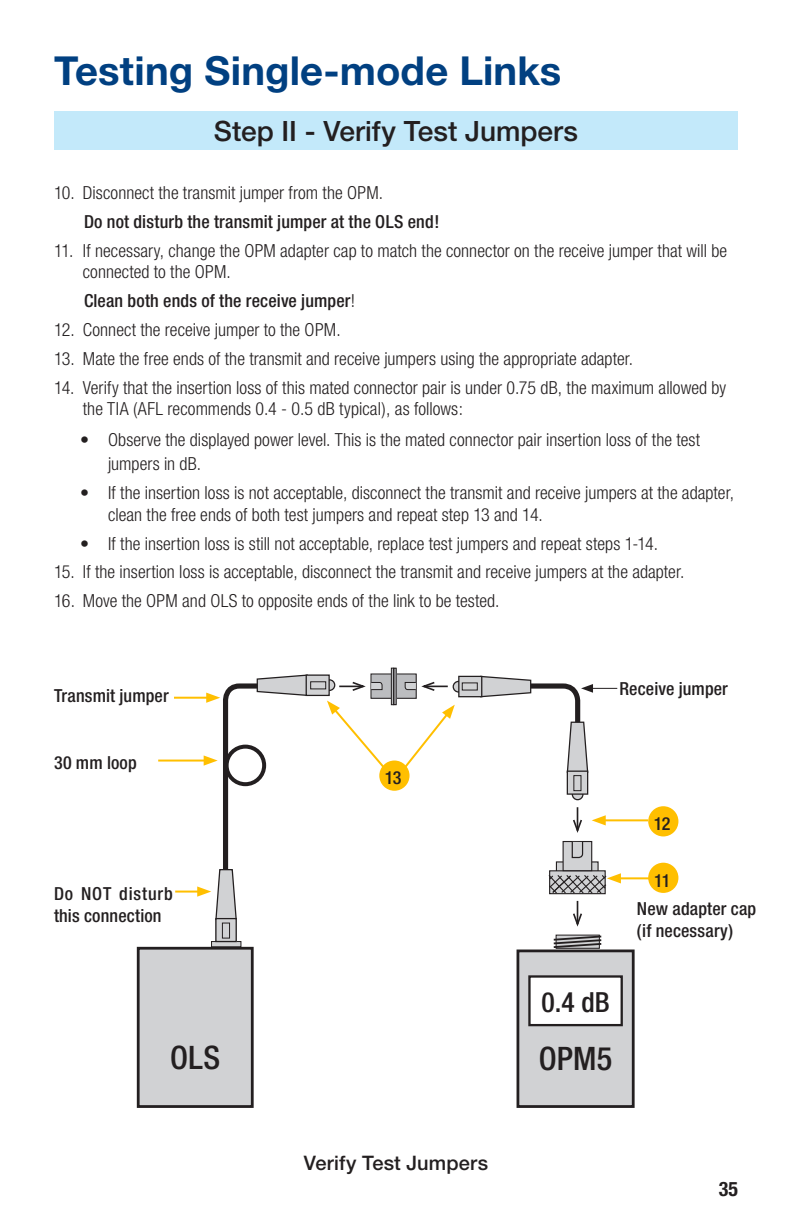
<style>
.page{position:relative;width:792px;height:1224px;background:#fff}
.page>*{position:absolute;margin:0;border:0;box-sizing:border-box;transform-origin:0 0}
._1_TITLE_noTOC{font:700 40px "Helvetica Neue";color:#014081}
.t1{font:500 condensed 32.4px "Helvetica Neue";letter-spacing:.005em;color:#231f20}
.t2{font:500 28px "Helvetica Neue";color:#231f20}
.t3{font:500 condensed 27.8px "Helvetica Neue";color:#231f20}
.Figure{font:500 20px "Helvetica Neue";letter-spacing:.01em;color:#231f20}
.t4{font:700 condensed 20px "Helvetica Neue";color:#231f20}
.t5{font:300 condensed 18px/21.6px "Helvetica Neue";letter-spacing:.005em;color:#231f20}
.Bullets_NoB{font:500 condensed 18px/22px "Helvetica Neue";letter-spacing:.01em;color:#231f20}
.Callouts_CTR{font:500 condensed 18px "Helvetica Neue";color:#231f20}
.s1{font-weight:300}
</style>
<div class="page">
<div style="left:54px;top:111px;width:684px;height:39px;background:#c3e9fa"></div>
<div style="left:518px;top:951px;width:115px;height:156px;background:#d1d2d4"></div>
<div style="left:517px;top:950px;width:118px;height:158px;border:3px solid #231f20"></div>
<svg style="left:572px;top:789px;width:11px;height:11px"></svg>
<div style="left:572px;top:789px;width:12px;height:11px;border:1px solid #231f20;border-radius:50%"></div>
<div style="left:567px;top:771px;width:21px;height:23px;background:#d1d2d4"></div>
<div style="left:567px;top:771px;width:21px;height:24px;border:1px solid #231f20"></div>
<svg style="left:553px;top:935px;width:49px;height:14px"></svg>
<svg style="left:558px;top:863px;width:39px;height:7px"></svg>
<div style="left:556px;top:861px;width:43px;height:12px;border:1px solid #231f20"></div>
<div style="left:550px;top:871px;width:55px;height:23px;background:#d1d2d4"></div>
<div style="left:549px;top:870px;width:57px;height:24px;border:1px solid #231f20"></div>
<div style="left:563px;top:842px;width:29px;height:29px;background:#d1d2d4"></div>
<div style="left:563px;top:841px;width:29px;height:30px;border:1px solid #231f20"></div>
<svg style="left:571px;top:841px;width:13px;height:18px"></svg>
<div style="left:453px;top:681px;width:11px;height:11px;background:#d1d2d4;border-radius:50%"></div>
<div style="left:453px;top:681px;width:11px;height:12px;border:1px solid #231f20;border-radius:50%"></div>
<div style="left:459px;top:676px;width:23px;height:21px;background:#d1d2d4"></div>
<div style="left:458px;top:676px;width:24px;height:21px;border:1px solid #231f20"></div>
<div style="left:529px;top:976px;width:93px;height:49px;background:#fff"></div>
<div style="left:528px;top:975px;width:95px;height:51px;border:2px solid #231f20"></div>
<svg style="left:371px;top:674px;width:45px;height:24px"></svg>
<div style="left:371px;top:674px;width:45px;height:25px;border:1px solid #231f20"></div>
<div style="left:391px;top:668px;width:3px;height:37px;border:1px solid #231f20"></div>
<svg style="left:573px;top:807px;width:9px;height:26px"></svg>
<svg style="left:573px;top:901px;width:9px;height:26px"></svg>
<div style="left:212px;top:942px;width:29px;height:5px;background:#d1d2d4"></div>
<div style="left:211px;top:941px;width:30px;height:6px;border:1px solid #231f20"></div>
<div style="left:216px;top:919px;width:20px;height:23px;background:#d1d2d4"></div>
<div style="left:215px;top:918px;width:22px;height:24px;border:1px solid #231f20"></div>
<div style="left:138px;top:948px;width:114px;height:159px;background:#d1d2d4"></div>
<div style="left:137px;top:947px;width:117px;height:161px;border:3px solid #231f20"></div>
<svg style="left:404px;top:680px;width:44px;height:12px"></svg>
<svg style="left:400px;top:705px;width:55px;height:65px"></svg>
<hr style="left:603px;top:819px;width:45px;height:2px;background:#ffbf00">
<svg style="left:592px;top:815px;width:14px;height:10px"></svg>
<hr style="left:175px;top:891px;width:25px;height:2px;background:#ffbf00">
<hr style="left:174px;top:697px;width:35px;height:2px;background:#ffbf00">
<hr style="left:158px;top:760px;width:49px;height:2px;background:#ffbf00">
<svg style="left:197px;top:674px;width:192px;height:265px"></svg>
<svg style="left:461px;top:675px;width:156px;height:117px"></svg>
<hr style="left:618px;top:877px;width:35px;height:2px;background:#ffbf00">
<svg style="left:548px;top:873px;width:73px;height:22px"></svg>
<div style="left:379px;top:761px;width:31px;height:30px;background:#ffbf00;border-radius:50%"></div>
<div style="left:648px;top:806px;width:30px;height:30px;background:#ffbf00;border-radius:50%"></div>
<div style="left:648px;top:863px;width:30px;height:30px;background:#ffbf00;border-radius:50%"></div>
<p class="_1_TITLE_noTOC" style="left:54px;top:46px;width:509px">Testing Single-mode Links</p>
<p class="t2" style="left:214px;top:115px;width:366px">Step II - Verify Test Jumpers</p>
<p class="t5" style="left:54px;top:182px;width:331px">10. Disconnect the transmit jumper from the OPM.</p>
<p class="Bullets_NoB" style="left:84px;top:210px;width:357px">Do not disturb the transmit jumper at the OLS end!</p>
<p class="t5" style="left:83px;top:240px;width:646px;text-indent:-29px">11. If necessary, change the OPM adapter cap to match the connector on the receive jumper that will be connected to the OPM.</p>
<p class="Bullets_NoB" style="left:84px;top:290px;width:273px">Clean both ends of the receive jumper<span class="s1">!</span></p>
<p class="t5" style="left:54px;top:319px;width:288px">12. Connect the receive jumper to the OPM.</p>
<p class="t5" style="left:54px;top:348px;width:581px">13. Mate the free ends of the transmit and receive jumpers using the appropriate adapter.</p>
<p class="t5" style="left:83px;top:376px;width:645px;text-indent:-29px">14. Verify that the insertion loss of this mated connector pair is under 0.75 dB, the maximum allowed by the TIA (AFL recommends 0.4 - 0.5 dB typical), as follows:</p>
<p class="t5" style="left:108px;top:428px;width:594px;line-height:24px;text-indent:-28px">• Observe the displayed power level. This is the mated connector pair insertion loss of the test jumpers in dB.</p>
<p class="t5" style="left:108px;top:482px;width:628px;text-indent:-28px">• If the insertion loss is not acceptable, disconnect the transmit and receive jumpers at the adapter, clean the free ends of both test jumpers and repeat step 13 and 14.</p>
<p class="t5" style="left:80px;top:532px;width:580px">• If the insertion loss is still not acceptable, replace test jumpers and repeat steps 1-14.</p>
<p class="t5" style="left:54px;top:561px;width:632px">15. If the insertion loss is acceptable, disconnect the transmit and receive jumpers at the adapter.</p>
<p class="t5" style="left:54px;top:590px;width:447px">16. Move the OPM and OLS to opposite ends of the link to be tested.</p>
<p class="Bullets_NoB" style="left:54px;top:685px;width:116px">Transmit jumper</p>
<p class="Bullets_NoB" style="left:54px;top:751px;width:84px">30 mm loop</p>
<p class="Bullets_NoB" style="left:54px;top:882px;width:120px">Do NOT disturb this connection</p>
<p class="t1" style="left:170px;top:1038px;width:51px">OLS</p>
<p class="Callouts_CTR" style="left:385px;top:767px;width:18px">13</p>
<p class="Figure" style="left:304px;top:1151px;width:186px">Verify Test Jumpers</p>
<p class="Bullets_NoB" style="left:619px;top:677px;width:110px">Receive jumper</p>
<p class="t3" style="left:541px;top:985px;width:70px">0.4 dB</p>
<p class="t1" style="left:539px;top:1040px;width:75px">OPM5</p>
<p class="Callouts_CTR" style="left:654px;top:813px;width:18px">12</p>
<p class="Callouts_CTR" style="left:654px;top:869px;width:18px">11</p>
<p class="Bullets_NoB" style="left:637px;top:897px;width:121px">New adapter cap</p>
<p class="Bullets_NoB" style="left:637px;top:919px;width:98px">(if necessary)</p>
<p class="t4" style="left:719px;top:1176px;width:21px">35</p>
</div>
